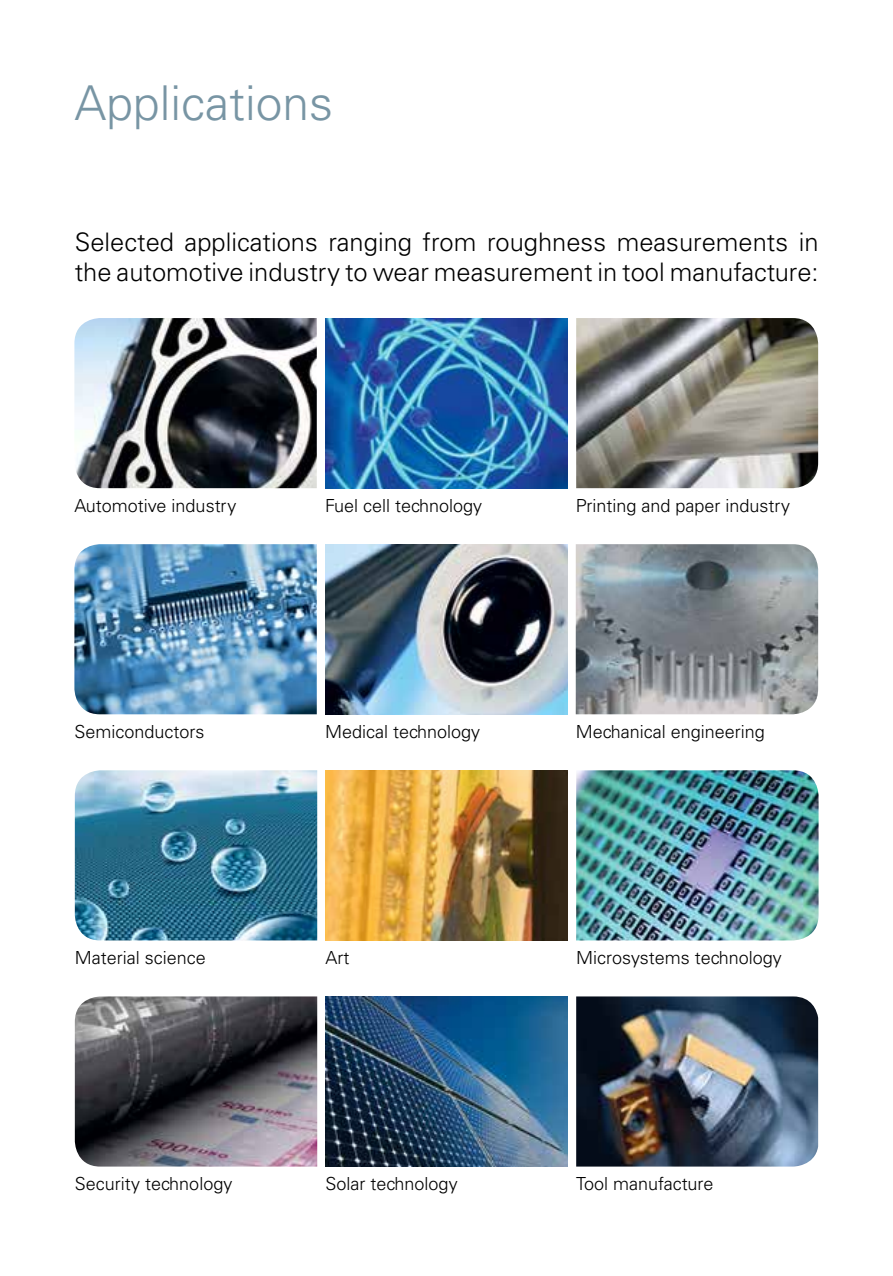
<style>
.page{position:relative;width:893px;height:1276px;background:#fff}
.page>*{position:absolute;margin:0;border:0;box-sizing:border-box;transform-origin:0 0}
.t1{font:300 48px "Univers LT Std";color:#7895a4}
.t2{font:300 25.5px/30px "Univers LT Std";color:#000}
.t3{font:300 18px "Univers LT Std";color:#000}
</style>
<div class="page">
<img style="left:74px;top:318px;width:243px;height:170px">
<img style="left:325px;top:318px;width:242px;height:170px">
<img style="left:576px;top:318px;width:242px;height:170px">
<img style="left:74px;top:544px;width:243px;height:170px">
<img style="left:325px;top:544px;width:242px;height:170px">
<img style="left:576px;top:544px;width:242px;height:170px">
<img style="left:75px;top:770px;width:242px;height:170px">
<img style="left:325px;top:770px;width:243px;height:170px">
<img style="left:576px;top:770px;width:243px;height:170px">
<img style="left:75px;top:996px;width:242px;height:170px">
<img style="left:325px;top:996px;width:243px;height:170px">
<img style="left:576px;top:996px;width:242px;height:170px">
<h1 class="t1" style="left:74px;top:74px;width:260px">Applications</h1>
<h2 class="t2" style="left:75px;top:227px;width:745px">Selected applications ranging from roughness measurements in the automotive industry to wear measurement in tool manufacture:</h2>
<p class="t3" style="left:74px;top:495px;width:163px">Automotive industry</p>
<p class="t3" style="left:325px;top:495px;width:159px">Fuel cell technology</p>
<p class="t3" style="left:576px;top:495px;width:216px">Printing and paper industry</p>
<p class="t3" style="left:74px;top:721px;width:132px">Semiconductors</p>
<p class="t3" style="left:325px;top:721px;width:157px">Medical technology</p>
<p class="t3" style="left:576px;top:721px;width:191px">Mechanical engineering</p>
<p class="t3" style="left:75px;top:947px;width:133px">Material science</p>
<p class="t3" style="left:325px;top:947px;width:25px">Art</p>
<p class="t3" style="left:576px;top:947px;width:207px">Microsystems technology</p>
<p class="t3" style="left:75px;top:1173px;width:159px">Security technology</p>
<p class="t3" style="left:325px;top:1173px;width:134px">Solar technology</p>
<p class="t3" style="left:576px;top:1173px;width:139px">Tool manufacture</p>
</div>
